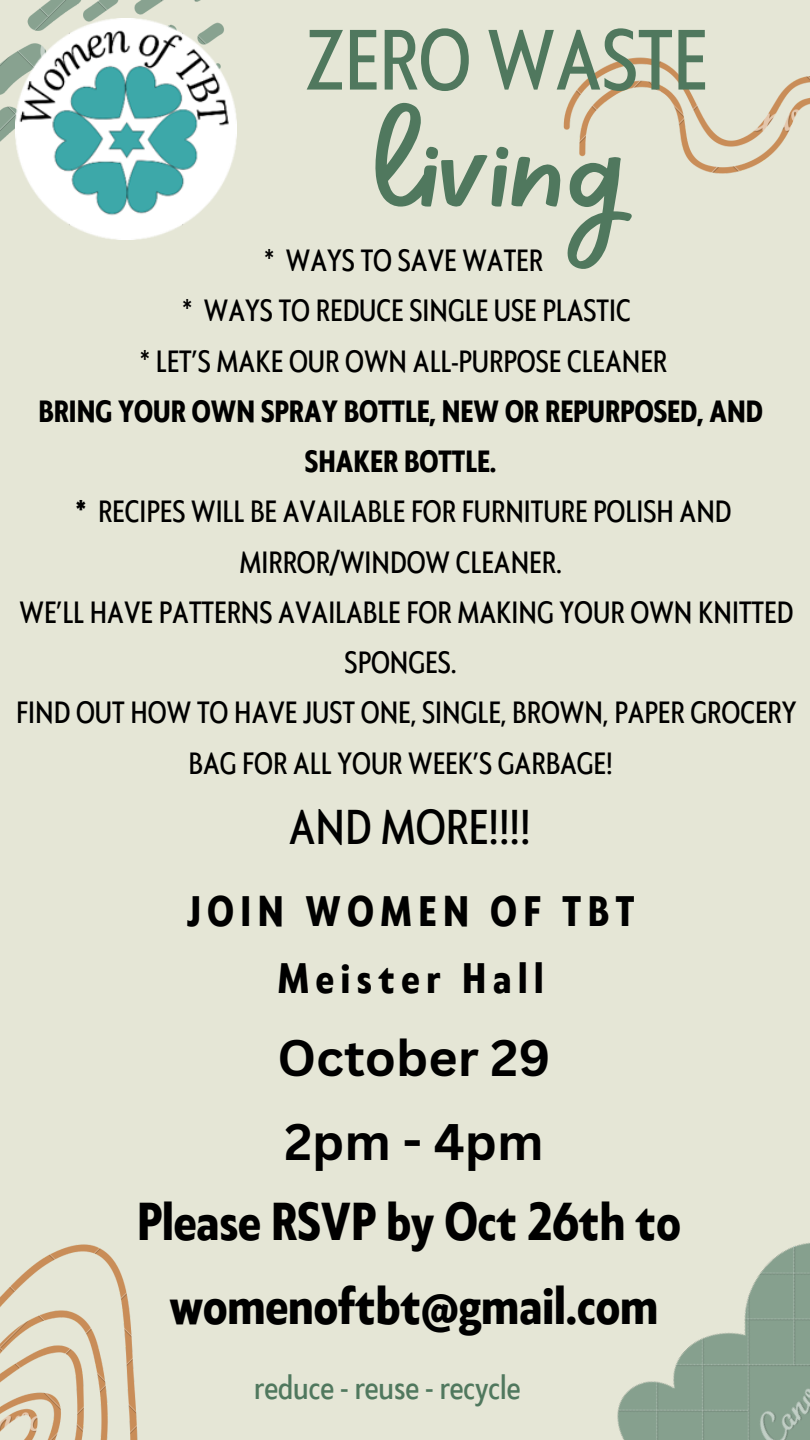
<style>
.page{position:relative;width:810px;height:1440px;background:#e5e6d6}
.page>*{position:absolute;margin:0;border:0;box-sizing:border-box;transform-origin:0 0}
.t1{font:160px "Sweet Apricot";color:#50785e}
.t2{font:80px "Klein Condensed";color:#50785e}
.t3{font:700 50px "Klein Condensed";color:#000}
.t4{font:700 50px "Canva Sans";color:#000}
.t5{font:45.8px "Klein Condensed";color:#000}
.t6{font:700 40px "Klein Condensed";letter-spacing:.165em;color:#000}
.t7{font:32px "Klein Condensed";color:#50785e}
.t8{font:28.8px/50.2px "Klein Condensed";color:#000;text-align:center}
.t9{font:700 28.8px/50.2px "Klein Condensed";color:#000;text-align:center}
.s1{font-weight:700}
</style>
<div class="page">
<img style="left:0;top:0;width:237px;height:142px">
<img style="left:564px;top:57px;width:246px;height:117px">
<img style="left:0;top:1244px;width:138px;height:196px">
<img style="left:617px;top:1242px;width:193px;height:198px">
<img style="left:16px;top:19px;width:220px;height:220px">
<p class="t2" style="left:306px;top:19px;width:403px">ZERO WASTE</p>
<p class="t1" style="left:380px;top:58px;width:254px">living</p>
<p class="t8" style="left:264px;top:237px;width:281px">* WAYS TO SAVE WATER</p>
<p class="t8" style="left:182px;top:288px;width:450px">* WAYS TO REDUCE SINGLE USE PLASTIC</p>
<p class="t8" style="left:140px;top:338px;width:529px">* LET’S MAKE OUR OWN ALL-PURPOSE CLEANER</p>
<p class="t9" style="left:38px;top:388px;width:726px">BRING YOUR OWN SPRAY BOTTLE, NEW OR REPURPOSED, AND<br>SHAKER BOTTLE.</p>
<p class="t8" style="left:76px;top:489px;width:657px"><span class="s1">*</span> RECIPES WILL BE AVAILABLE FOR FURNITURE POLISH AND<br>MIRROR/WINDOW CLEANER.</p>
<p class="t8" style="left:20px;top:589px;width:775px">WE’LL HAVE PATTERNS AVAILABLE FOR MAKING YOUR OWN KNITTED<br>SPONGES.</p>
<p class="t8" style="left:16px;top:690px;width:782px">FIND OUT HOW TO HAVE JUST ONE, SINGLE, BROWN, PAPER GROCERY<br>BAG FOR ALL YOUR WEEK’S GARBAGE!</p>
<p class="t5" style="left:289px;top:804px;width:243px">AND MORE!!!!</p>
<p class="t6" style="left:187px;top:890px;width:449px">JOIN WOMEN OF TBT</p>
<p class="t6" style="left:278px;top:958px;width:267px">Meister Hall</p>
<p class="t4" style="left:277px;top:1023px;width:275px">October 29</p>
<p class="t4" style="left:284px;top:1107px;width:261px">2pm - 4pm</p>
<p class="t3" style="left:137px;top:1196px;width:545px">Please RSVP by Oct 26th to</p>
<p class="t3" style="left:170px;top:1280px;width:490px">womenoftbt@gmail.com</p>
<p class="t7" style="left:254px;top:1371px;width:268px">reduce - reuse - recycle</p>
</div>
